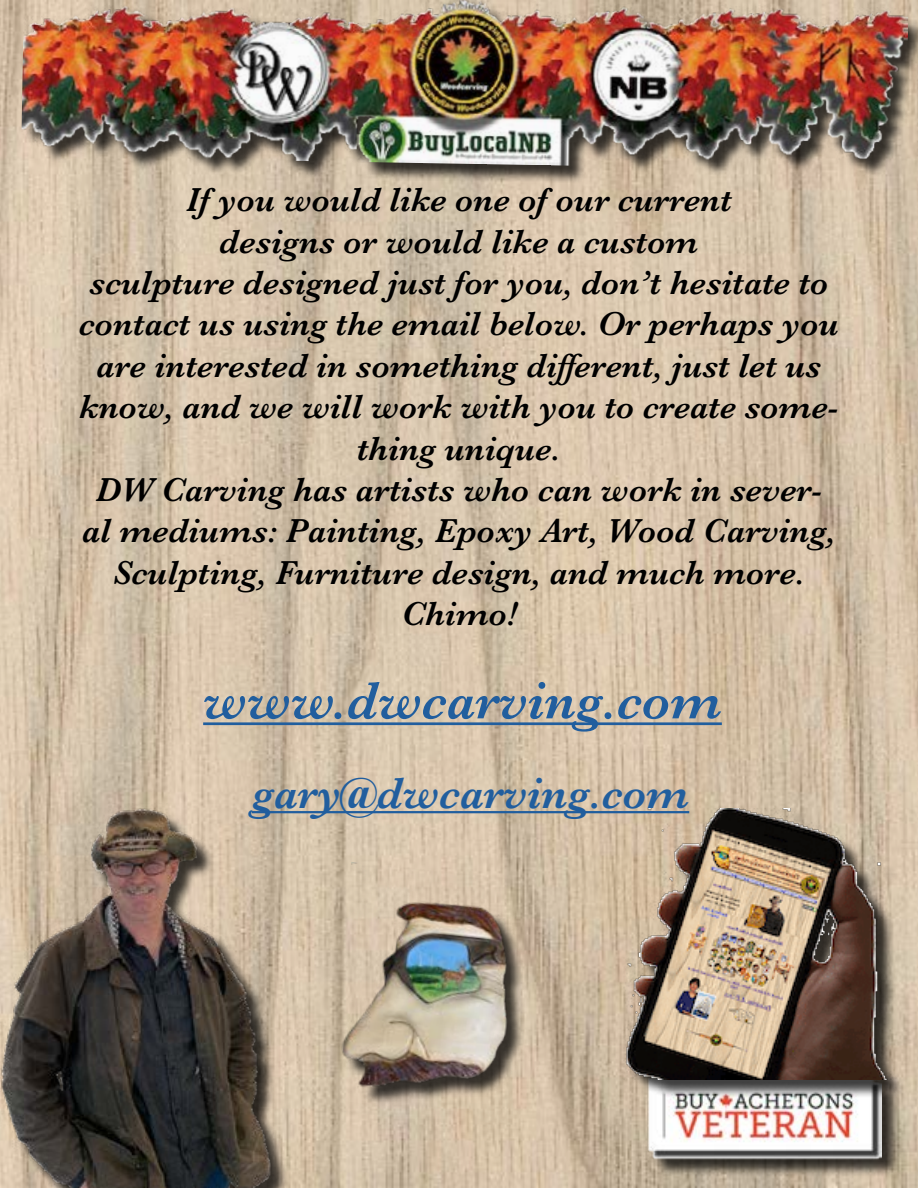
<style>
.page{position:relative;width:918px;height:1188px;background:#fff}
.page>*{position:absolute;margin:0;border:0;box-sizing:border-box;transform-origin:0 0}
.t1{font:italic 600 54px "Baskerville";color:#215e9e}
.t2{font:italic 600 45px "Baskerville";color:#215e9e}
.t3{font:italic 600 34.5px/41.4px "Baskerville";color:#000;text-align:center}
</style>
<div class="page">
<img style="left:0;top:0;width:918px;height:1188px">
<div style="left:25px;top:2px;width:893px;height:182px;background:#000;opacity:.75"></div>
<img style="left:21px;top:0;width:887px;height:172px">
<div style="left:651px;top:1080px;width:249px;height:97px;background:#000;opacity:.75"></div>
<img style="left:643px;top:1098px;width:239px;height:62px">
<hr style="left:203px;top:722px;width:519px;height:3px;background:#215e9e">
<hr style="left:252px;top:811px;width:437px;height:2px;background:#215e9e">
<div style="left:630px;top:811px;width:274px;height:287px;background:#000;opacity:.75"></div>
<img style="left:542px;top:809px;width:376px;height:270px">
<div style="left:4px;top:811px;width:285px;height:377px;background:#000;opacity:.75"></div>
<img style="left:0;top:804px;width:274px;height:384px">
<div style="left:332px;top:864px;width:219px;height:279px;background:#000;opacity:.75"></div>
<img style="left:325px;top:862px;width:213px;height:268px">
<p class="t3" style="left:79px;top:179px;width:762px">If you would like one of our current<br>designs or would like a custom<br>sculpture designed just for you, don’t hesitate to contact us using the email below. Or perhaps you are interested in something different, just let us know, and we will work with you to create some&shy;thing unique.<br>DW Carving has artists who can work in sever&shy;al mediums: Painting, Epoxy Art, Wood Carving, Sculpting, Furniture design, and much more.<br>Chimo!</p>
<h1 class="t1" style="left:203px;top:664px;width:520px">www.dwcarving.com</h1>
<h2 class="t2" style="left:252px;top:762px;width:439px">gary@dwcarving.com</h2>
</div>
